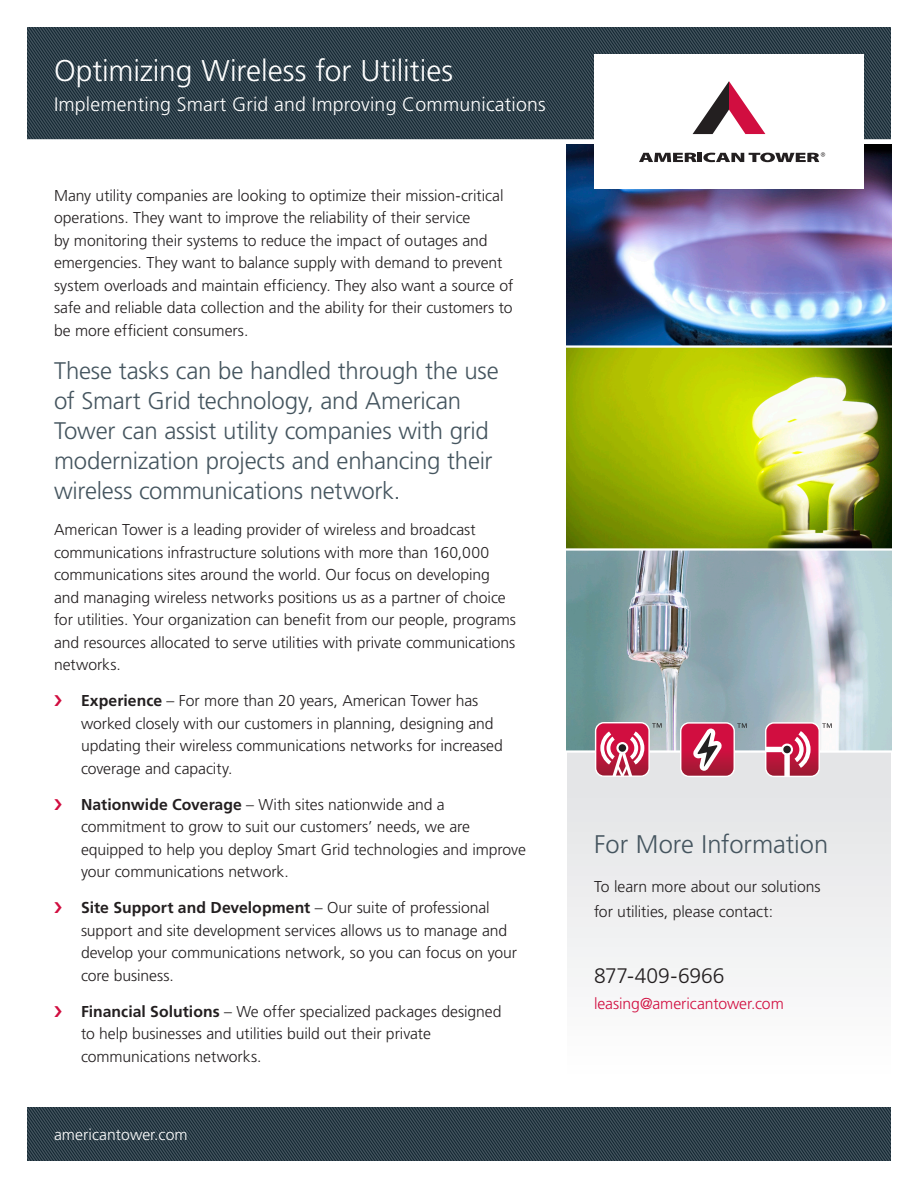
<style>
.page{position:relative;width:918px;height:1188px;background:#fff}
.page>*{position:absolute;margin:0;border:0;box-sizing:border-box;transform-origin:0 0}
.P1_Front_Page_Header{font:300 30px "Frutiger LT Std";letter-spacing:-.005em;color:#fff}
.Call-To-Action_Heade{font:300 25.5px "Frutiger LT Std";color:#45555f}
.Callout_1{font:300 24px/30px "Frutiger LT Std";letter-spacing:-.01em;color:#45555f}
.Call-To-Action__body{font:300 21px "Frutiger LT Std";color:#231f20}
.P1_Font_Page_Tagline{font:300 19.5px "Frutiger LT Std";letter-spacing:.01em;color:#fff}
.Body_Copy{font:300 15.75px/22.5px "Frutiger LT Std";letter-spacing:-.005em;color:#231f20}
.Call-To-Action__body-2{font:300 15.75px/25.5px "Frutiger LT Std";letter-spacing:-.005em;color:#231f20}
.Call-To-Action__body-3{font:300 15.75px "Frutiger LT Std";letter-spacing:-.005em;color:#d10e40}
.t1{font:300 15.75px "Frutiger LT Std";letter-spacing:.005em;color:#fff}
.s1{font-weight:700}
</style>
<div class="page">
<div style="left:567px;top:751px;width:324px;height:410px;background:linear-gradient(to right,#f1f2f3,#f1f1f2)"></div>
<svg style="left:27px;top:1107px;width:469px;height:54px;background:#2e3f4a"></svg>
<svg style="left:496px;top:1107px;width:395px;height:54px;background:#2e3f4a"></svg>
<img style="left:567px;top:144px;width:324px;height:201px">
<svg style="left:567px;top:348px;width:324px;height:200px;background:#a6b628"></svg>
<svg style="left:567px;top:551px;width:324px;height:199px;background:#9db2b9"></svg>
<svg style="left:27px;top:27px;width:469px;height:112px;background:#2e3f4a"></svg>
<svg style="left:496px;top:27px;width:395px;height:112px;background:#2e3f4a"></svg>
<div style="left:594px;top:54px;width:270px;height:135px;background:#fff"></div>
<svg style="left:693px;top:81px;width:72px;height:53px"></svg>
<svg style="left:639px;top:152px;width:186px;height:10px"></svg>
<hr style="left:562px;top:750px;width:334px;height:3px;background:#fff">
<div style="left:595px;top:722px;width:55px;height:55px;border:1px solid #fff;border-radius:8px"></div>
<svg style="left:596px;top:723px;width:66px;height:53px"></svg>
<div style="left:680px;top:722px;width:55px;height:55px;border:1px solid #fff;border-radius:8px"></div>
<svg style="left:681px;top:723px;width:66px;height:53px;background:#c15e78"></svg>
<div style="left:765px;top:722px;width:55px;height:55px;border:1px solid #fff;border-radius:8px"></div>
<svg style="left:766px;top:723px;width:66px;height:53px"></svg>
<p class="P1_Front_Page_Header" style="left:54px;top:53px;width:401px">Optimizing Wireless for Utilities</p>
<p class="P1_Font_Page_Tagline" style="left:54px;top:93px;width:493px">Implementing Smart Grid and Improving Communications</p>
<p class="Body_Copy" style="left:54px;top:184px;width:461px">Many utility companies are looking to optimize their mission-critical operations. They want to improve the reliability of their service<br>by monitoring their systems to reduce the impact of outages and emergencies. They want to balance supply with demand to prevent system overloads and maintain efficiency. They also want a source of safe and reliable data collection and the ability for their customers to be more efficient consumers.</p>
<p class="Callout_1" style="left:54px;top:356px;width:446px">These tasks can be handled through the use of Smart Grid technology, and American Tower can assist utility companies with grid modernization projects and enhancing their wireless communications network.</p>
<p class="Body_Copy" style="left:54px;top:519px;width:464px">American Tower is a leading provider of wireless and broadcast communications infrastructure solutions with more than 160,000 communications sites around the world. Our focus on developing and managing wireless networks positions us as a partner of choice for utilities. Your organization can benefit from our people, programs and resources allocated to serve utilities with private communications networks.</p>
<p class="Body_Copy" style="left:81px;top:690px;width:423px"><span class="s1">Experience</span> – For more than 20 years, American Tower has worked closely with our customers in planning, designing and updating their wireless communications networks for increased coverage and capacity.</p>
<p class="Body_Copy" style="left:81px;top:793px;width:446px"><span class="s1">Nationwide Coverage</span> – With sites nationwide and a commitment to grow to suit our customers’ needs, we are equipped to help you deploy Smart Grid technologies and improve your communications network.</p>
<p class="Body_Copy" style="left:81px;top:897px;width:438px"><span class="s1">Site Support and Development</span> – Our suite of professional support and site development services allows us to manage and develop your communications network, so you can focus on your core business.</p>
<p class="Body_Copy" style="left:81px;top:1000px;width:422px"><span class="s1">Financial Solutions</span> – We offer specialized packages designed to help businesses and utilities build out their private communications networks.</p>
<p class="t1" style="left:54px;top:1126px;width:135px">americantower.com</p>
<p class="Call-To-Action_Heade" style="left:594px;top:829px;width:236px">For More Information</p>
<p class="Call-To-Action__body-2" style="left:594px;top:874px;width:228px">To learn more about our solutions for utilities, please contact:</p>
<p class="Call-To-Action__body" style="left:594px;top:964px;width:132px">877-409-6966</p>
<p class="Call-To-Action__body-3" style="left:594px;top:994px;width:191px">leasing@americantower.com</p>
</div>
